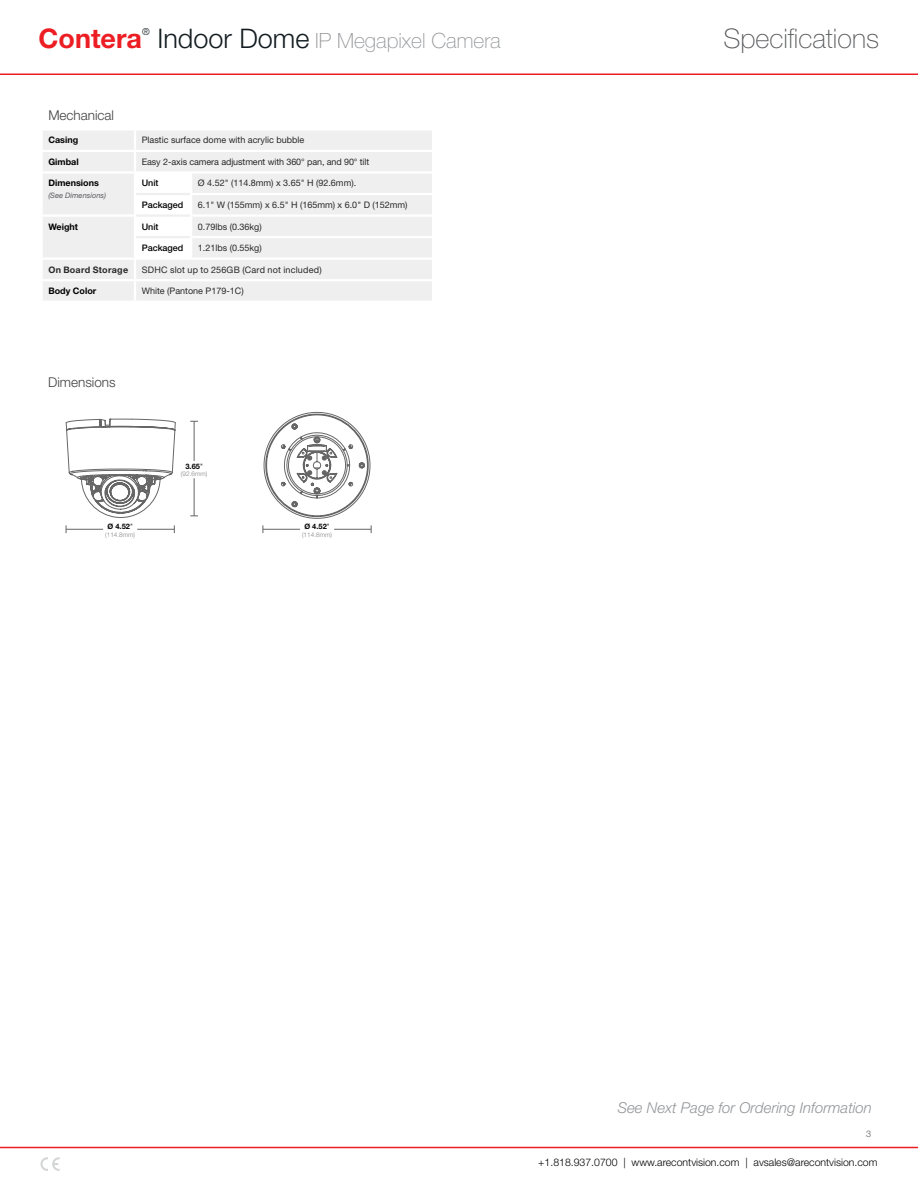
<style>
.page{position:relative;width:918px;height:1188px;background:#fff}
.page>*{position:absolute;margin:0;border:0;box-sizing:border-box;transform-origin:0 0}
.t1{font:100 27px "Helvetica Neue LT Std";color:#58595b}
.t2{font:700 27px "Helvetica Neue LT Std";color:#ed1d24}
.t3{font:100 21px "Helvetica Neue LT Std";color:#939598}
.t4{font:italic 300 15px "Helvetica Neue LT Std";color:#939598}
.t5{font:300 13.5px "Helvetica Neue LT Std";color:#414042}
.t6{font:300 10.5px "Helvetica Neue LT Std";color:#000}
.t7{font:300 9.6px "Helvetica Neue LT Std";color:#131c20}
.t8{font:9px "Helvetica Neue LT Std";color:#292829}
.t9{font:700 9px "Helvetica Neue LT Std";color:#000}
.t10{font:9px "Helvetica Neue LT Std";letter-spacing:.02em;color:#292829}
.t11{font:500 9px "Helvetica Neue LT Std";color:#000}
.t12{font:700 9px "Helvetica Neue LT Std";letter-spacing:.03em;color:#292829}
.t13{font:300 9px "Helvetica Neue LT Std";color:#58595b}
.t14{font:700 7.5px "Helvetica Neue LT Std";color:#000}
.t15{font:italic 7.5px "Helvetica Neue LT Std";color:#58595b}
.t16{font:300 6.45px "Helvetica Neue LT Std";color:#808285}
.s1{font-weight:300;font-size:27px;color:#131c20}
.s2{font-weight:300}
</style>
<div class="page">
<hr style="left:0;top:74px;width:918px;height:1px;background:#ed1d24">
<hr style="left:0;top:1147px;width:918px;height:1px;background:#ed1d24">
<svg style="left:41px;top:1157px;width:19px;height:14px"></svg>
<svg style="left:263px;top:412px;width:108px;height:107px"></svg>
<hr style="left:263px;top:529px;width:37px;height:1px;background:#636466">
<hr style="left:334px;top:529px;width:37px;height:1px;background:#636466">
<hr style="left:66px;top:529px;width:37px;height:1px;background:#636466">
<hr style="left:137px;top:529px;width:37px;height:1px;background:#636466">
<hr style="left:194px;top:421px;width:1px;height:40px;background:#636466">
<hr style="left:194px;top:478px;width:1px;height:38px;background:#636466">
<div style="left:43px;top:131px;width:389px;height:170px;background:#efeff0"></div>
<div style="left:135px;top:172px;width:56px;height:22px;background:#fff"></div>
<div style="left:135px;top:194px;width:56px;height:22px;background:#fff"></div>
<div style="left:135px;top:216px;width:56px;height:21px;background:#fff"></div>
<div style="left:191px;top:216px;width:241px;height:21px;background:#efeff0"></div>
<div style="left:135px;top:237px;width:56px;height:22px;background:#fff"></div>
<div style="left:191px;top:237px;width:241px;height:22px;background:#efeff0"></div>
<div style="left:42px;top:259px;width:93px;height:21px;background:#efeff0"></div>
<div style="left:135px;top:259px;width:297px;height:21px;background:#efeff0"></div>
<div style="left:42px;top:280px;width:93px;height:22px;background:#efeff0"></div>
<hr style="left:40px;top:281px;width:3px;height:20px;background:#fff">
<hr style="left:190px;top:193px;width:242px;height:2px;background:#fff">
<svg style="left:134px;top:131px;width:2px;height:40px"></svg>
<svg style="left:134px;top:260px;width:2px;height:19px"></svg>
<hr style="left:134px;top:281px;width:2px;height:20px;background:#fff">
<hr style="left:40px;top:301px;width:95px;height:2px;background:#fff">
<hr style="left:40px;top:150px;width:95px;height:2px;background:#fff">
<hr style="left:135px;top:150px;width:56px;height:2px;background:#fff">
<hr style="left:191px;top:150px;width:241px;height:2px;background:#fff">
<hr style="left:40px;top:258px;width:95px;height:2px;background:#fff">
<hr style="left:191px;top:258px;width:241px;height:2px;background:#fff">
<hr style="left:40px;top:279px;width:95px;height:2px;background:#fff">
<hr style="left:135px;top:279px;width:56px;height:2px;background:#fff">
<hr style="left:191px;top:279px;width:241px;height:2px;background:#fff">
<hr style="left:191px;top:171px;width:241px;height:3px;background:#fff">
<hr style="left:40px;top:214px;width:96px;height:3px;background:#fff">
<hr style="left:40px;top:171px;width:95px;height:3px;background:#fff">
<hr style="left:136px;top:193px;width:54px;height:2px;background:#efeff0">
<hr style="left:136px;top:214px;width:54px;height:3px;background:#efeff0">
<hr style="left:136px;top:236px;width:54px;height:2px;background:#efeff0">
<hr style="left:192px;top:214px;width:240px;height:3px;background:#fff">
<hr style="left:192px;top:236px;width:240px;height:2px;background:#fff">
<hr style="left:135px;top:171px;width:56px;height:3px;background:#fff">
<hr style="left:134px;top:174px;width:2px;height:20px;background:#fff">
<svg style="left:191px;top:174px;width:1px;height:19px"></svg>
<hr style="left:134px;top:194px;width:2px;height:20px;background:#fff">
<hr style="left:190px;top:195px;width:2px;height:21px;background:#fff">
<hr style="left:134px;top:217px;width:2px;height:20px;background:#fff">
<hr style="left:190px;top:216px;width:2px;height:21px;background:#fff">
<hr style="left:134px;top:237px;width:2px;height:21px;background:#fff">
<hr style="left:190px;top:237px;width:2px;height:21px;background:#fff">
<hr style="left:135px;top:258px;width:56px;height:2px;background:#fff">
<hr style="left:40px;top:260px;width:3px;height:19px;background:#fff">
<svg style="left:65px;top:419px;width:111px;height:99px"></svg>
<h1 class="t2" style="left:39px;top:22px;width:105px">Contera</h1>
<p class="t7" style="left:142px;top:26px;width:9px">®</p>
<h2 class="t3" style="left:157px;top:28px;width:345px"><span class="s1">Indoor Dome</span> IP Megapixel Camera</h2>
<h3 class="t5" style="left:48px;top:107px;width:67px">Mechanical</h3>
<p class="t9" style="left:48px;top:135px;width:31px">Casing</p>
<p class="t8" style="left:142px;top:135px;width:164px">Plastic surface dome with acrylic bubble</p>
<p class="t9" style="left:48px;top:156px;width:32px">Gimbal</p>
<p class="t8" style="left:142px;top:156px;width:229px">Easy 2-axis camera adjustment with 360° pan, and 90° tilt</p>
<p class="t9" style="left:48px;top:178px;width:52px">Dimensions</p>
<p class="t15" style="left:48px;top:191px;width:59px">(See Dimensions)</p>
<p class="t11" style="left:142px;top:178px;width:18px">Unit</p>
<p class="t8" style="left:198px;top:178px;width:160px">Ø 4.52" (114.8mm) x 3.65" H (92.6mm).</p>
<p class="t11" style="left:142px;top:199px;width:43px">Packaged</p>
<p class="t8" style="left:198px;top:199px;width:211px">6.1" W (155mm) x 6.5" H (165mm) x 6.0" D (152mm)</p>
<p class="t9" style="left:48px;top:221px;width:31px">Weight</p>
<p class="t11" style="left:142px;top:221px;width:18px">Unit</p>
<p class="t8" style="left:198px;top:221px;width:65px">0.79lbs (0.36kg)</p>
<p class="t11" style="left:142px;top:243px;width:43px">Packaged</p>
<p class="t8" style="left:198px;top:243px;width:65px">1.21lbs (0.55kg)</p>
<p class="t12" style="left:48px;top:264px;width:81px">On Board Storage</p>
<p class="t10" style="left:142px;top:264px;width:181px">SDHC slot up to 256GB (Card not included)</p>
<p class="t9" style="left:48px;top:285px;width:49px">Body Color</p>
<p class="t8" style="left:142px;top:286px;width:104px">White (Pantone P179-1C)</p>
<h3 class="t5" style="left:48px;top:374px;width:69px">Dimensions</h3>
<p class="t14" style="left:108px;top:522px;width:27px">Ø 4.52<span class="s2">"</span></p>
<p class="t16" style="left:105px;top:530px;width:31px">(114.8mm)</p>
<p class="t14" style="left:185px;top:462px;width:19px">3.65<span class="s2">"</span></p>
<p class="t16" style="left:181px;top:470px;width:28px">(92.6mm)</p>
<p class="t14" style="left:304px;top:522px;width:27px">Ø 4.52<span class="s2">"</span></p>
<p class="t16" style="left:302px;top:530px;width:31px">(114.8mm)</p>
<h1 class="t1" style="left:723px;top:23px;width:157px">Specifications</h1>
<h3 class="t4" style="left:618px;top:1098px;width:256px">See Next Page for Ordering Information</h3>
<p class="t13" style="left:866px;top:1128px;width:7px">3</p>
<p class="t6" style="left:538px;top:1156px;width:341px">+1.818.937.0700 | www.arecontvision.com | avsales@arecontvision.com</p>
</div>
